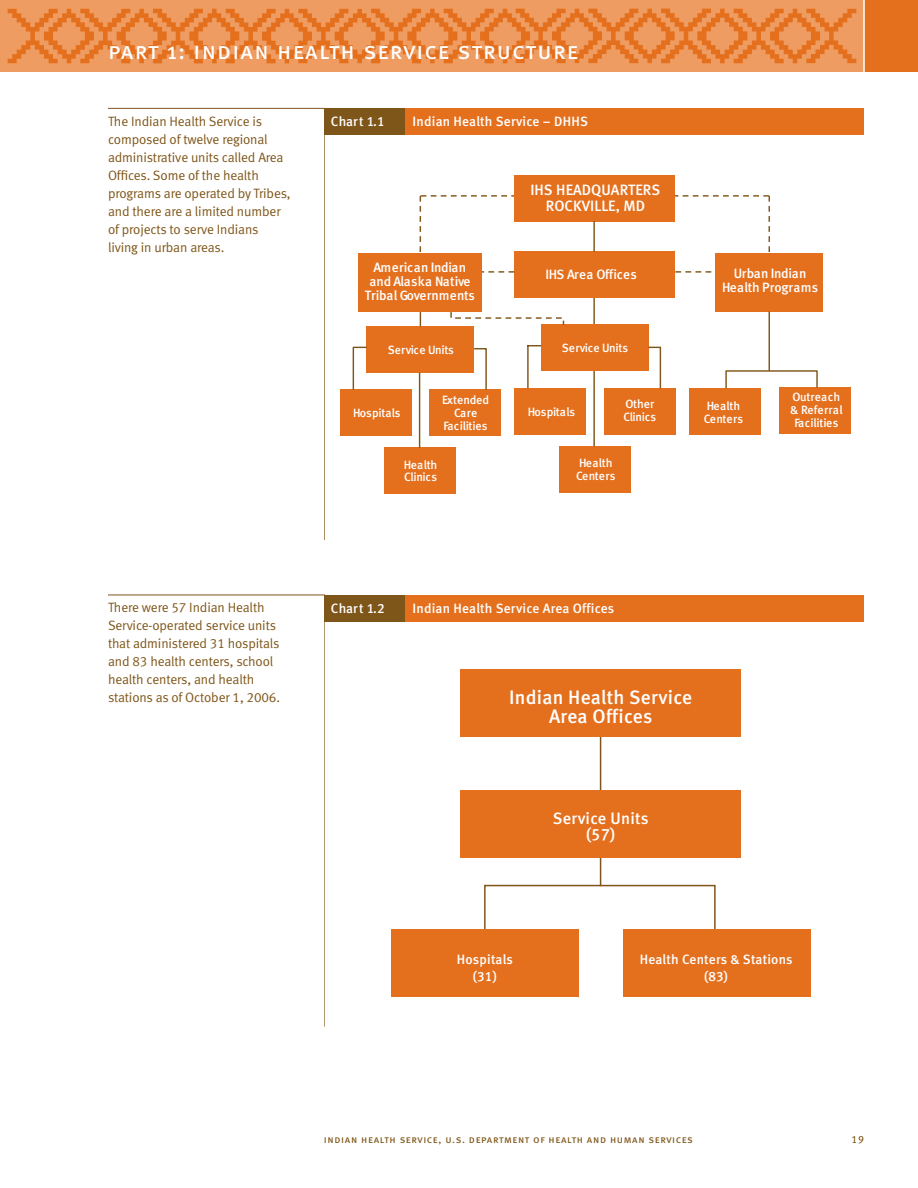
<style>
.page{position:relative;width:918px;height:1188px;background:#fff}
.page>*{position:absolute;margin:0;border:0;box-sizing:border-box;transform-origin:0 0}
.Head_1{font:24px "Meta Book Caps";letter-spacing:.045em;color:#fff}
.t1{font:19.5px/19.5px "Meta Medium LF";letter-spacing:.015em;color:#fff;text-align:center}
.t2{font:16.5px/16.5px "Meta Medium LF";letter-spacing:.015em;color:#fff;text-align:center}
.t3{font:15px/16.5px "Meta Medium LF";letter-spacing:.005em;color:#fff;text-align:center}
.Body_1{font:13.5px/18px "Meta Normal LF";letter-spacing:-.01em;color:#7f5619}
.t4{font:13.5px/16.5px "Meta Medium LF";letter-spacing:.015em;color:#fff;text-align:center}
.t5{font:13.5px/13.5px "Meta Medium LF";letter-spacing:-.025em;color:#fff;text-align:center}
.t6{font:12px/12.8px "Meta Medium LF";color:#fff}
.t7{font:12px/12.8px "Meta Medium LF";letter-spacing:-.025em;color:#fff}
.t8{font:12px/12.8px "Meta Medium LF";letter-spacing:.025em;color:#fff;text-align:center}
.t9{font:10.5px "Meta Book LF Caps";letter-spacing:.055em;color:#7f5619}
</style>
<div class="page">
<div style="left:864px;top:0;width:54px;height:72px;background:#e4701e"></div>
<div style="left:0;top:0;width:864px;height:72px;background:#ee9c61"></div>
<svg style="left:8px;top:9px;width:848px;height:54px"></svg>
<hr style="left:863px;top:0;width:2px;height:72px;background:#fff">
<div style="left:390px;top:108px;width:474px;height:27px;background:#e4701e"></div>
<div style="left:324px;top:108px;width:81px;height:27px;background:#7f5619"></div>
<hr style="left:324px;top:108px;width:1px;height:432px;background:#7f5619">
<div style="left:514px;top:175px;width:161px;height:46px;background:#e4701e"></div>
<div style="left:514px;top:252px;width:161px;height:46px;background:#e4701e"></div>
<hr style="left:593px;top:298px;width:2px;height:27px;background:#7f5619">
<div style="left:541px;top:325px;width:107px;height:46px;background:#e4701e"></div>
<div style="left:514px;top:388px;width:72px;height:47px;background:#e4701e"></div>
<div style="left:604px;top:388px;width:71px;height:47px;background:#e4701e"></div>
<div style="left:559px;top:446px;width:72px;height:47px;background:#e4701e"></div>
<hr style="left:593px;top:371px;width:2px;height:75px;background:#7f5619">
<svg style="left:527px;top:345px;width:15px;height:44px"></svg>
<svg style="left:648px;top:346px;width:14px;height:43px"></svg>
<div style="left:367px;top:326px;width:107px;height:47px;background:#e4701e"></div>
<div style="left:340px;top:390px;width:71px;height:46px;background:#e4701e"></div>
<div style="left:429px;top:390px;width:72px;height:46px;background:#e4701e"></div>
<div style="left:385px;top:448px;width:71px;height:46px;background:#e4701e"></div>
<hr style="left:419px;top:373px;width:1px;height:75px;background:#7f5619">
<svg style="left:352px;top:346px;width:16px;height:44px"></svg>
<svg style="left:473px;top:348px;width:15px;height:42px"></svg>
<div style="left:359px;top:253px;width:123px;height:59px;background:#e4701e"></div>
<div style="left:715px;top:253px;width:107px;height:59px;background:#e4701e"></div>
<div style="left:689px;top:388px;width:71px;height:47px;background:#e4701e"></div>
<div style="left:779px;top:388px;width:72px;height:46px;background:#e4701e"></div>
<svg style="left:725px;top:370px;width:93px;height:20px"></svg>
<hr style="left:769px;top:312px;width:1px;height:59px;background:#7f5619">
<svg style="left:420px;top:312px;width:1px;height:14px"></svg>
<svg style="left:675px;top:271px;width:37px;height:2px"></svg>
<svg style="left:482px;top:271px;width:32px;height:2px"></svg>
<svg style="left:450px;top:312px;width:115px;height:13px"></svg>
<svg style="left:420px;top:195px;width:350px;height:57px"></svg>
<div style="left:390px;top:595px;width:474px;height:27px;background:#e4701e"></div>
<div style="left:324px;top:595px;width:81px;height:27px;background:#7f5619"></div>
<hr style="left:324px;top:595px;width:1px;height:432px;background:#7f5619">
<svg style="left:484px;top:737px;width:232px;height:192px"></svg>
<div style="left:460px;top:790px;width:281px;height:68px;background:#e4701e"></div>
<div style="left:460px;top:670px;width:281px;height:67px;background:#e4701e"></div>
<div style="left:391px;top:929px;width:188px;height:68px;background:#e4701e"></div>
<div style="left:623px;top:929px;width:187px;height:68px;background:#e4701e"></div>
<hr style="left:108px;top:108px;width:217px;height:1px;background:#7f5619">
<hr style="left:108px;top:595px;width:217px;height:1px;background:#7f5619">
<p class="Head_1" style="left:108px;top:36px;width:472px">part 1: indian health service structure</p>
<p class="Body_1" style="left:108px;top:112px;width:184px">The Indian Health Service is composed of twelve regional administrative units called Area<br>Offices. Some of the health programs are operated by Tribes, and there are a limited number of projects to serve Indians living in urban areas.</p>
<p class="t4" style="left:331px;top:114px;width:55px">Chart 1.1</p>
<p class="t4" style="left:413px;top:114px;width:177px">Indian Health Service – DHHS</p>
<p class="t3" style="left:530px;top:181px;width:132px">IHS HEADQUARTERS<br>ROCKVILLE, MD</p>
<p class="t5" style="left:365px;top:261px;width:111px">American Indian and Alaska Native<br>Tribal Governments</p>
<p class="t4" style="left:722px;top:267px;width:97px;line-height:13.5px">Urban Indian<br>Health Programs</p>
<p class="t4" style="left:545px;top:267px;width:93px">IHS Area Offices</p>
<p class="Body_1" style="left:108px;top:598px;width:174px">There were 57 Indian Health<br>Service-operated service units that administered 31 hospitals and 83 health centers, school health centers, and health stations as of October 1, 2006.</p>
<p class="t6" style="left:388px;top:344px;width:68px">Service Units</p>
<p class="t7" style="left:353px;top:407px;width:49px">Hospitals</p>
<p class="t6" style="left:442px;top:394px;width:49px;text-align:center">Extended<br>Care<br>Facilities</p>
<p class="t7" style="left:404px;top:458px;width:35px">Health<br>Clinics</p>
<p class="t6" style="left:562px;top:342px;width:68px">Service Units</p>
<p class="t7" style="left:528px;top:406px;width:49px">Hospitals</p>
<p class="t7" style="left:624px;top:398px;width:34px">Other<br>Clinics</p>
<p class="t6" style="left:576px;top:457px;width:41px">Health<br>Centers</p>
<p class="t6" style="left:704px;top:400px;width:41px">Health<br>Centers</p>
<p class="t8" style="left:790px;top:391px;width:54px">Outreach &amp; Referral<br>Facilities</p>
<p class="t4" style="left:331px;top:600px;width:55px">Chart 1.2</p>
<p class="t4" style="left:413px;top:600px;width:203px">Indian Health Service Area Offices</p>
<p class="t1" style="left:509px;top:688px;width:185px">Indian Health Service<br>Area Offices</p>
<p class="t2" style="left:553px;top:810px;width:97px">Service Units (57)</p>
<p class="t4" style="left:457px;top:951px;width:58px">Hospitals (31)</p>
<p class="t4" style="left:640px;top:951px;width:154px">Health Centers &amp; Stations (83)</p>
<p class="t9" style="left:324px;top:1133px;width:371px">indian health service, u.s. department of health and human services</p>
<p class="t9" style="left:852px;top:1133px;width:14px">19</p>
</div>
